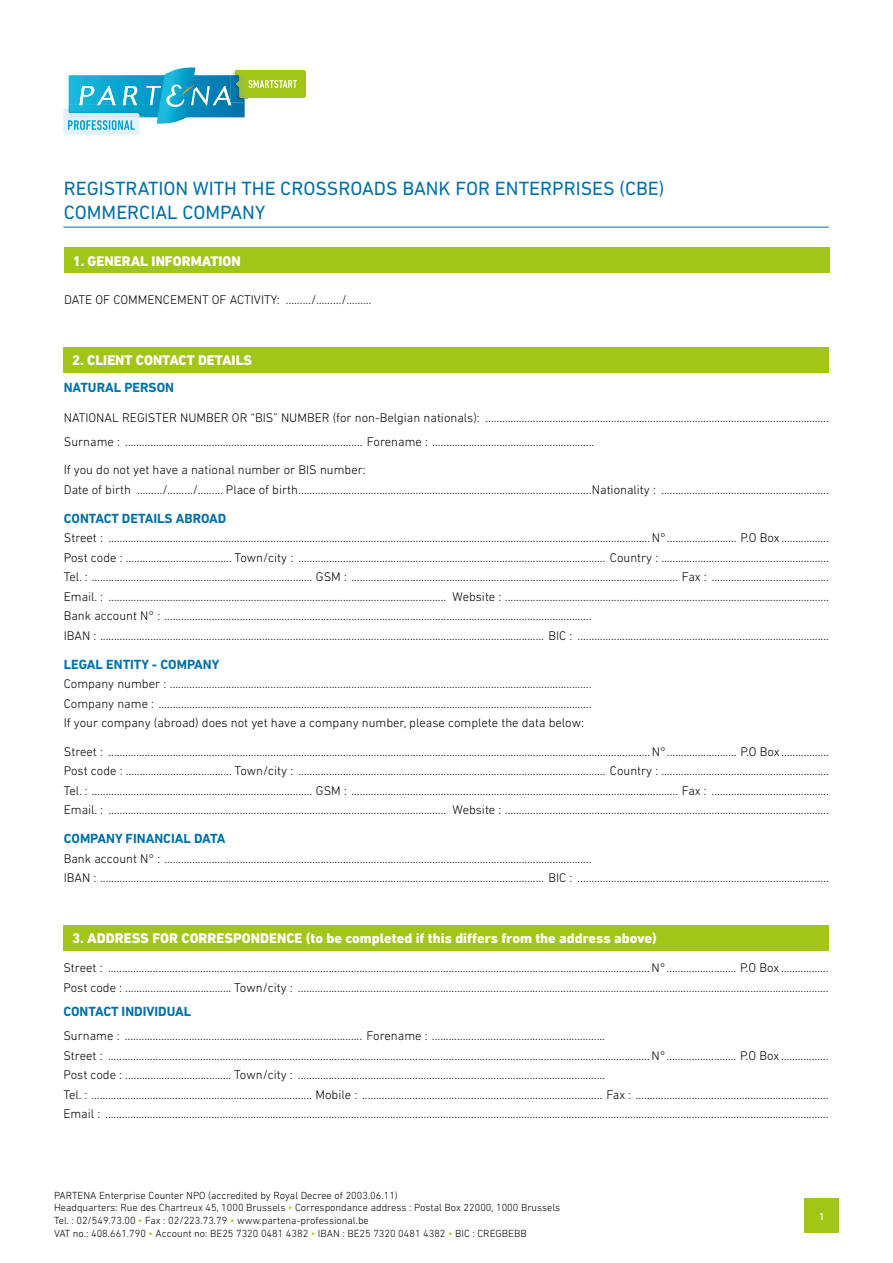
<style>
.page{position:relative;width:893px;height:1263px;background:#fff}
.page>*{position:absolute;margin:0;border:0;box-sizing:border-box;transform-origin:0 0}
.t1{font:19.5px/23.4px "DIN Next LT Pro";color:#0071a8}
.t2{font:800 14.25px "DIN Next LT Pro";color:#fff}
.t3{font:700 13.5px "DIN Next LT Pro";color:#0071a8}
.t4{font:condensed 13.5px "DIN Next LT Pro";color:#fff}
.t5{font:300 12.75px/19.5px "DIN Next LT Pro";color:#000}
.t6{font:300 10.5px/12.6px "DIN Next LT Pro";color:#000}
.s1{color:#a2c617}
</style>
<div class="page">
<div style="left:805px;top:1198px;width:34px;height:34px;background:#a2c617"></div>
<hr style="left:63px;top:227px;width:766px;height:1px;background:#0071a8">
<div style="left:64px;top:347px;width:765px;height:26px;background:#a2c617"></div>
<div style="left:64px;top:925px;width:765px;height:26px;background:#a2c617"></div>
<div style="left:64px;top:248px;width:766px;height:25px;background:#a2c617"></div>
<div style="left:63px;top:109px;width:76px;height:25px;background:#e2f2f9;border-radius:2px"></div>
<svg style="left:63px;top:68px;width:243px;height:62px"></svg>
<h1 class="t1" style="left:64px;top:177px;width:602px">REGISTRATION WITH THE CROSSROADS BANK FOR ENTERPRISES (CBE)<br>COMMERCIAL COMPANY</h1>
<p class="t2" style="left:73px;top:252px;width:170px">1. GENERAL INFORMATION</p>
<p class="t5" style="left:64px;top:290px;width:309px">DATE OF COMMENCEMENT OF ACTIVITY: ………/………/………</p>
<p class="t2" style="left:72px;top:352px;width:181px">2. CLIENT CONTACT DETAILS</p>
<p class="t3" style="left:64px;top:379px;width:112px">NATURAL PERSON</p>
<p class="t5" style="left:64px;top:406px;width:767px;line-height:23.9px">NATIONAL REGISTER NUMBER OR “BIS” NUMBER (for non-Belgian nationals): ...........................................................................................................................<br>Surname : ..................................................................................... Forename : ..........................................................</p>
<p class="t5" style="left:64px;top:460px;width:767px">If you do not yet have a national number or BIS number:<br>Date of birth ………/………/……… Place of birth.........................................................................................................Nationality : ............................................................</p>
<p class="t3" style="left:64px;top:510px;width:164px">CONTACT DETAILS ABROAD</p>
<p class="t5" style="left:64px;top:528px;width:767px">Street : ..................................................................................................................................................................................................N°......................... P.O Box .................<br>Post code : ...................................... Town/city : .............................................................................................................. Country : ............................................................<br>Tel. : ............................................................................... GSM : ..................................................................................................................... Fax : ..........................................<br>Email. : ......................................................................................................................... Website : ....................................................................................................................<br>Bank account N° : .........................................................................................................................................................<br>IBAN : ............................................................................................................................................................... BIC : ..........................................................................................</p>
<p class="t3" style="left:64px;top:656px;width:157px">LEGAL ENTITY - COMPANY</p>
<p class="t5" style="left:64px;top:674px;width:529px;text-align:justify">Company number : .......................................................................................................................................................<br>Company name : ...........................................................................................................................................................<br>If your company (abroad) does not yet have a company number, please complete the data below:</p>
<p class="t5" style="left:64px;top:741px;width:767px;text-align:justify">Street : ..................................................................................................................................................................................................N°......................... P.O Box .................<br>Post code : ...................................... Town/city : .............................................................................................................. Country : ............................................................<br>Tel. : ............................................................................... GSM : ..................................................................................................................... Fax : ..........................................<br>Email. : ......................................................................................................................... Website : ....................................................................................................................</p>
<p class="t3" style="left:64px;top:831px;width:163px">COMPANY FINANCIAL DATA</p>
<p class="t5" style="left:64px;top:848px;width:767px">Bank account N° : .........................................................................................................................................................<br>IBAN : ............................................................................................................................................................... BIC : ..........................................................................................</p>
<p class="t2" style="left:72px;top:930px;width:586px">3. ADDRESS FOR CORRESPONDENCE (to be completed if this differs from the address above)</p>
<p class="t5" style="left:63px;top:958px;width:767px">Street : ..................................................................................................................................................................................................N°......................... P.O Box .................<br>Post code : ...................................... Town/city : ..............................................................................................................................................................................................</p>
<p class="t3" style="left:63px;top:1004px;width:129px">CONTACT INDIVIDUAL</p>
<p class="t5" style="left:63px;top:1026px;width:767px">Surname : ..................................................................................... Forename : ..............................................................<br>Street : ..................................................................................................................................................................................................N°......................... P.O Box .................<br>Post code : ...................................... Town/city : ..............................................................................................................<br>Tel. : ............................................................................... Mobile : ...................................................................................... Fax : .....................................................................<br>Email : ...................................................................................................................................................................................................................................................................</p>
<p class="t6" style="left:54px;top:1189px;width:508px">PARTENA Enterprise Counter NPO (accredited by Royal Decree of 2003.06.11)<br>Headquarters: Rue des Chartreux 45, 1000 Brussels <span class="s1">•</span> Correspondance address : Postal Box 22000, 1000 Brussels Tel. : 02/549.73.00 <span class="s1">•</span> Fax : 02/223.73.79 <span class="s1">•</span> www.partena-professional.be<br>VAT no.: 408.661.790 <span class="s1">•</span> Account no: BE25 7320 0481 4382 <span class="s1">•</span> IBAN : BE25 7320 0481 4382 <span class="s1">•</span> BIC : CREGBEBB</p>
<p class="t4" style="left:819px;top:1208px;width:6px">1</p>
</div>
